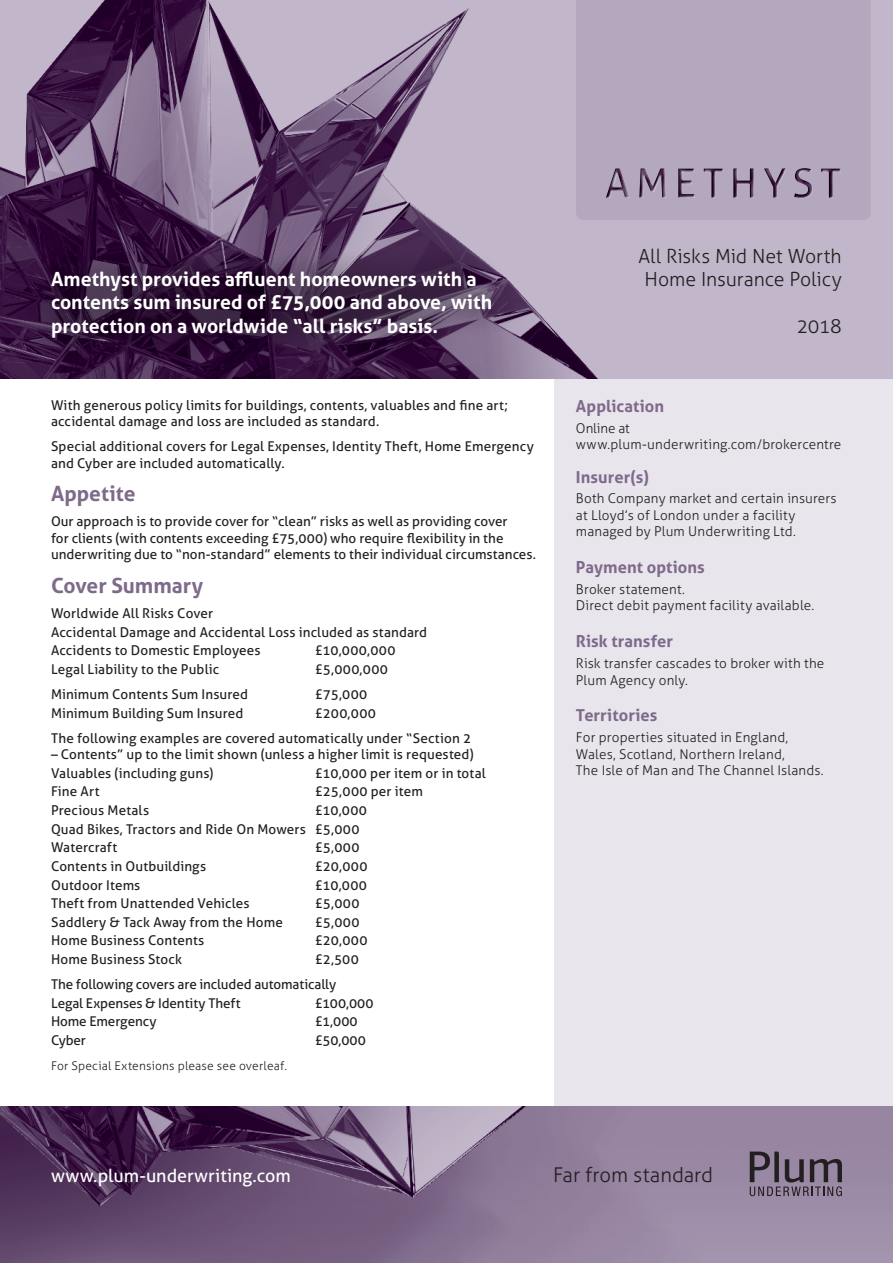
<style>
.page{position:relative;width:893px;height:1263px;background:#fff}
.page>*{position:absolute;margin:0;border:0;box-sizing:border-box;transform-origin:0 0}
.t1{font:700 21px "Aller";color:#7e6a8a}
.t2{font:300 20.4px "Aller";color:#231f20}
.t3{font:700 19.5px/23.4px "Aller";color:#fff}
.t4{font:300 19.5px/23.4px "Aller";letter-spacing:-.005em;color:#231f20;text-align:center}
.t5{font:18px "Aller";letter-spacing:-.005em;color:#fff}
.t6{font:700 16.5px "Aller";letter-spacing:.005em;color:#7e6a8a}
.t7{font:13.5px/16.5px "Aller";letter-spacing:.01em;color:#231f20}
.t8{font:300 13.5px/16.5px "Aller";letter-spacing:.01em;color:#231f20}
.t9{font:13.5px "Aller";letter-spacing:-.01em;color:#231f20}
.t10{font:300 12px "Aller";letter-spacing:.015em;color:#231f20}
</style>
<div class="page">
<div style="left:555px;top:0;width:338px;height:1263px;background:#e8e5ec"></div>
<img style="left:0;top:1107px;width:893px;height:156px">
<img style="left:0;top:0;width:893px;height:378px">
<div style="left:576px;top:0;width:295px;height:220px;background:#b4a8be"></div>
<svg style="left:604px;top:166px;width:237px;height:33px;background:#9c8ea5"></svg>
<svg style="left:750px;top:1151px;width:92px;height:45px;background:#736679"></svg>
<div style="left:25px;top:245px;width:493px;height:117px;background:#000001;opacity:.75"></div>
<p class="t3" style="left:51px;top:267px;width:443px">Amethyst provides affluent homeowners with a contents sum insured of £75,000 and above, with protection on a worldwide “all risks” basis.</p>
<p class="t7" style="left:51px;top:397px;width:458px">With generous policy limits for buildings, contents, valuables and fine art; accidental damage and loss are included as standard.</p>
<p class="t7" style="left:51px;top:438px;width:484px">Special additional covers for Legal Expenses, Identity Theft, Home Emergency and Cyber are included automatically.</p>
<p class="t1" style="left:51px;top:481px;width:86px">Appetite</p>
<p class="t7" style="left:51px;top:513px;width:486px">Our approach is to provide cover for “clean” risks as well as providing cover<br>for clients (with contents exceeding £75,000) who require flexibility in the underwriting due to “non-standard” elements to their individual circumstances.</p>
<p class="t1" style="left:51px;top:573px;width:154px">Cover Summary</p>
<p class="t7" style="left:51px;top:605px;width:164px">Worldwide All Risks Cover</p>
<p class="t7" style="left:51px;top:624px;width:378px">Accidental Damage and Accidental Loss included as standard</p>
<p class="t7" style="left:51px;top:642px;width:211px">Accidents to Domestic Employees</p>
<p class="t7" style="left:315px;top:642px;width:82px">£10,000,000</p>
<p class="t7" style="left:51px;top:661px;width:170px">Legal Liability to the Public</p>
<p class="t7" style="left:315px;top:661px;width:75px">£5,000,000</p>
<p class="t7" style="left:51px;top:686px;width:199px">Minimum Contents Sum Insured</p>
<p class="t7" style="left:315px;top:686px;width:54px">£75,000</p>
<p class="t7" style="left:51px;top:704px;width:194px">Minimum Building Sum Insured</p>
<p class="t7" style="left:315px;top:704px;width:63px">£200,000</p>
<p class="t7" style="left:51px;top:729px;width:422px">The following examples are covered automatically under “Section 2</p>
<p class="t7" style="left:51px;top:746px;width:424px">– Contents” up to the limit shown (unless a higher limit is requested)</p>
<p class="t7" style="left:51px;top:765px;width:164px">Valuables (including guns)</p>
<p class="t7" style="left:315px;top:765px;width:173px">£10,000 per item or in total</p>
<p class="t7" style="left:51px;top:783px;width:50px">Fine Art</p>
<p class="t7" style="left:315px;top:783px;width:110px">£25,000 per item</p>
<p class="t7" style="left:51px;top:802px;width:100px">Precious Metals</p>
<p class="t7" style="left:315px;top:802px;width:54px">£10,000</p>
<p class="t7" style="left:51px;top:821px;width:310px">Quad Bikes, Tractors and Ride On Mowers £5,000</p>
<p class="t7" style="left:51px;top:839px;width:68px">Watercraft</p>
<p class="t7" style="left:315px;top:839px;width:46px">£5,000</p>
<p class="t7" style="left:51px;top:858px;width:157px">Contents in Outbuildings</p>
<p class="t7" style="left:315px;top:858px;width:54px">£20,000</p>
<p class="t7" style="left:51px;top:876px;width:91px">Outdoor Items</p>
<p class="t7" style="left:315px;top:876px;width:54px">£10,000</p>
<p class="t7" style="left:51px;top:895px;width:200px">Theft from Unattended Vehicles</p>
<p class="t7" style="left:315px;top:895px;width:46px">£5,000</p>
<p class="t7" style="left:51px;top:914px;width:233px">Saddlery &amp; Tack Away from the Home</p>
<p class="t7" style="left:315px;top:914px;width:46px">£5,000</p>
<p class="t7" style="left:51px;top:932px;width:155px">Home Business Contents</p>
<p class="t7" style="left:315px;top:932px;width:54px">£20,000</p>
<p class="t7" style="left:51px;top:951px;width:132px">Home Business Stock</p>
<p class="t7" style="left:315px;top:951px;width:46px">£2,500</p>
<p class="t9" style="left:51px;top:976px;width:287px">The following covers are included automatically</p>
<p class="t7" style="left:51px;top:995px;width:191px">Legal Expenses &amp; Identity Theft</p>
<p class="t7" style="left:315px;top:995px;width:60px">£100,000</p>
<p class="t7" style="left:51px;top:1013px;width:107px">Home Emergency</p>
<p class="t7" style="left:315px;top:1013px;width:45px">£1,000</p>
<p class="t7" style="left:51px;top:1032px;width:36px">Cyber</p>
<p class="t7" style="left:315px;top:1032px;width:53px">£50,000</p>
<p class="t10" style="left:51px;top:1058px;width:237px">For Special Extensions please see overleaf.</p>
<p class="t4" style="left:639px;top:244px;width:205px">All Risks Mid Net Worth<br>Home Insurance Policy</p>
<p class="t4" style="left:797px;top:314px;width:46px">2018</p>
<p class="t6" style="left:576px;top:396px;width:90px">Application</p>
<p class="t8" style="left:576px;top:420px;width:267px">Online at www.plum-underwriting.com/brokercentre</p>
<p class="t6" style="left:576px;top:467px;width:74px">Insurer(s)</p>
<p class="t8" style="left:576px;top:490px;width:262px">Both Company market and certain insurers at Lloyd’s of London under a facility managed by Plum Underwriting Ltd.</p>
<p class="t6" style="left:576px;top:557px;width:130px">Payment options</p>
<p class="t8" style="left:576px;top:581px;width:240px">Broker statement.<br>Direct debit payment facility available.</p>
<p class="t6" style="left:576px;top:631px;width:99px">Risk transfer</p>
<p class="t8" style="left:576px;top:655px;width:250px">Risk transfer cascades to broker with the<br>Plum Agency only.</p>
<p class="t6" style="left:576px;top:705px;width:83px">Territories</p>
<p class="t8" style="left:576px;top:729px;width:214px">For properties situated in England,</p>
<p class="t8" style="left:576px;top:746px;width:249px">Wales, Scotland, Northern Ireland,<br>The Isle of Man and The Channel Islands.</p>
<p class="t5" style="left:51px;top:1165px;width:241px">www.plum-underwriting.com</p>
<p class="t2" style="left:553px;top:1163px;width:161px">Far from standard</p>
</div>
